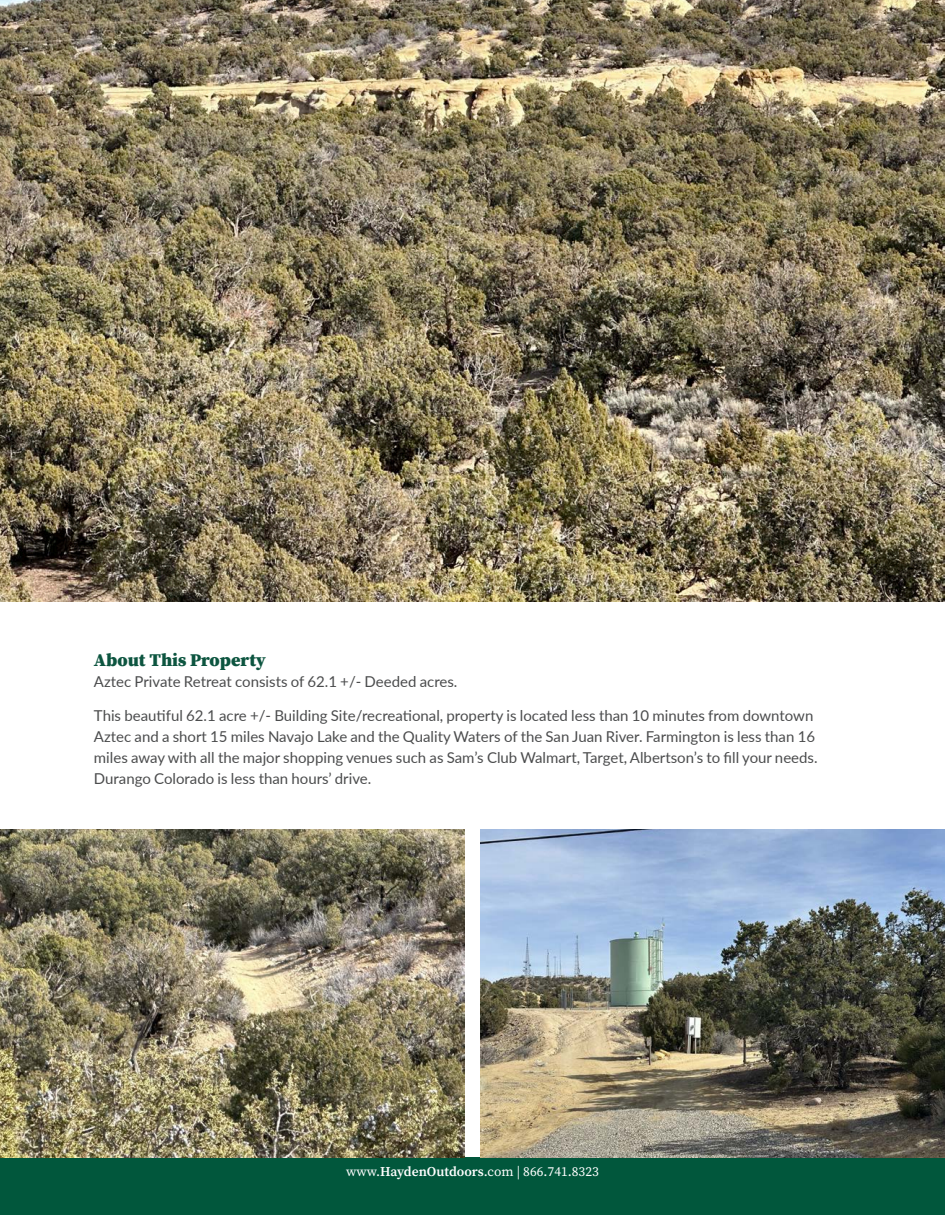
<style>
.page{position:relative;width:945px;height:1215px;background:#fff}
.page>*{position:absolute;margin:0;border:0;box-sizing:border-box;transform-origin:0 0}
.t1{font:900 18px "Source Serif Pro";color:#0d5540}
.Description_Paragraph{font:15px/21px "Lato";color:#4b4c4d}
.t2{font:13.5px "Source Serif Pro";color:#fff}
.s1{font-weight:600}
</style>
<div class="page">
<div style="left:0;top:1158px;width:945px;height:57px;background:#01573c"></div>
<img style="left:0;top:0;width:945px;height:601px">
<img style="left:0;top:830px;width:464px;height:328px">
<img style="left:481px;top:830px;width:464px;height:328px">
<p class="t1" style="left:94px;top:647px;width:173px">About This Property</p>
<p class="Description_Paragraph" style="left:94px;top:670px;width:365px">Aztec Private Retreat consists of 62.1 +/- Deeded acres.</p>
<p class="Description_Paragraph" style="left:94px;top:704px;width:725px">This beautiful 62.1 acre +/- Building Site/recreational, property is located less than 10 minutes from downtown Aztec and a short 15 miles Navajo Lake and the Quality Waters of the San Juan River. Farmington is less than 16 miles away with all the major shopping venues such as Sam’s Club Walmart, Target, Albertson’s to fill your needs.<br>Durango Colorado is less than hours’ drive.</p>
<p class="t2" style="left:346px;top:1163px;width:254px">www.<span class="s1">HaydenOutdoors</span>.com | 866.741.8323</p>
</div>
